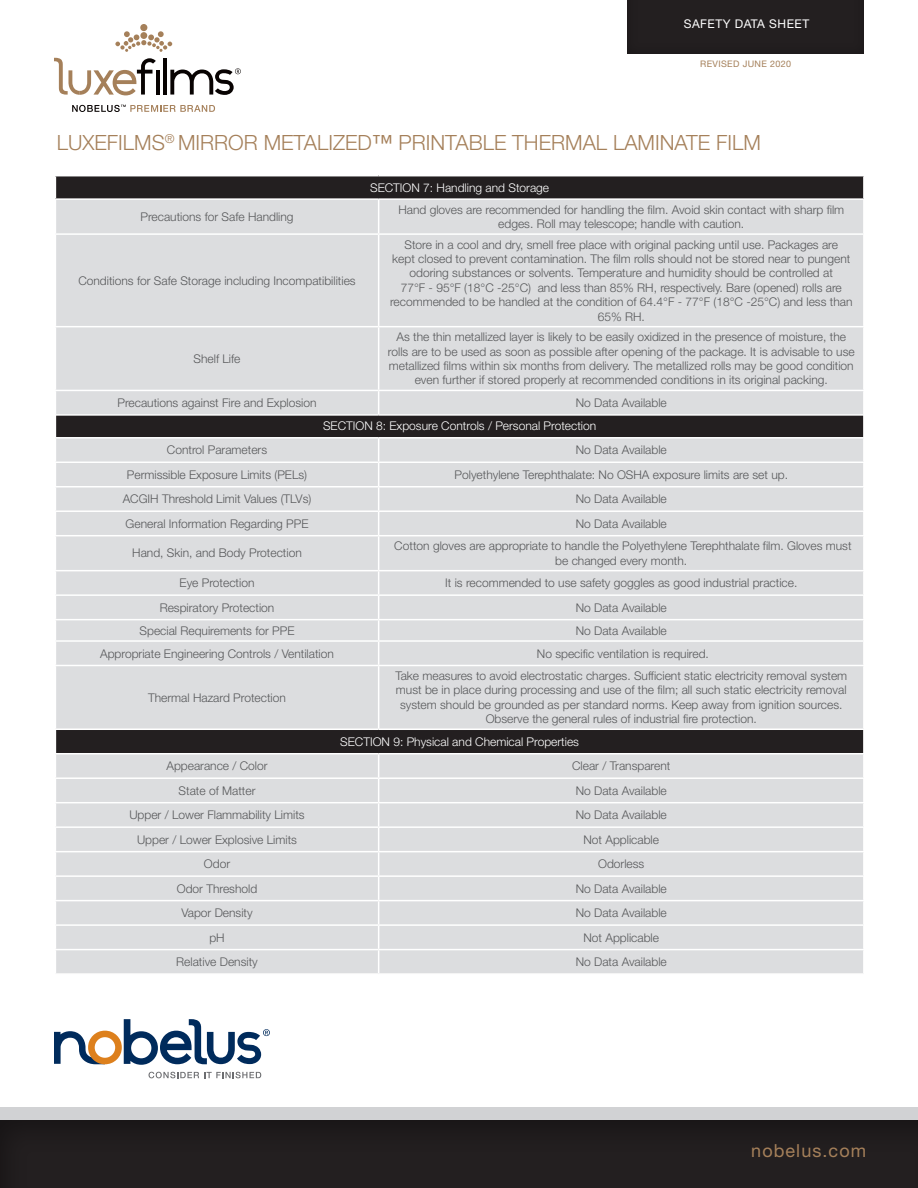
<style>
.page{position:relative;width:918px;height:1188px;background:#fff}
.page>*{position:absolute;margin:0;border:0;box-sizing:border-box;transform-origin:0 0}
.t1{font:300 21px "Helvetica Neue LT Std";color:#a5805a}
.t2{font:18px "Helvetica Neue LT Std";letter-spacing:.06em;color:#a5805a}
.t3{font:300 12px/14.4px "Helvetica Neue LT Std";color:#57585a;text-align:center}
.t4{font:300 12px "Helvetica Neue LT Std";color:#fff}
.t5{font:12px "Helvetica Neue LT Std";letter-spacing:.04em;color:#fff}
.t6{font:9px "Helvetica Neue LT Std";letter-spacing:.04em;color:#a5805a}
.s1{font-weight:400}
</style>
<div class="page">
<div style="left:0;top:1107px;width:918px;height:33px;background:#d1d2d4"></div>
<div style="left:0;top:1119px;width:918px;height:69px;background:#231f20"></div>
<div style="left:625px;top:0;width:240px;height:54px;background:#231f20"></div>
<svg style="left:149px;top:1072px;width:112px;height:6px"></svg>
<svg style="left:54px;top:1019px;width:216px;height:46px"></svg>
<div style="left:56px;top:416px;width:807px;height:21px;background:#231f20"></div>
<div style="left:56px;top:439px;width:807px;height:534px;background:#dcdddf"></div>
<hr style="left:55px;top:462px;width:324px;height:1px;background:#fff">
<hr style="left:379px;top:462px;width:486px;height:1px;background:#fff">
<hr style="left:55px;top:486px;width:324px;height:2px;background:#fff">
<hr style="left:379px;top:486px;width:486px;height:2px;background:#fff">
<hr style="left:55px;top:510px;width:324px;height:2px;background:#fff">
<hr style="left:379px;top:510px;width:486px;height:2px;background:#fff">
<svg style="left:378px;top:439px;width:1px;height:96px"></svg>
<hr style="left:55px;top:535px;width:324px;height:1px;background:#fff">
<hr style="left:379px;top:535px;width:486px;height:1px;background:#fff">
<hr style="left:378px;top:536px;width:1px;height:34px;background:#fff">
<hr style="left:55px;top:570px;width:324px;height:1px;background:#fff">
<hr style="left:379px;top:570px;width:486px;height:1px;background:#fff">
<hr style="left:55px;top:594px;width:324px;height:2px;background:#fff">
<hr style="left:379px;top:594px;width:486px;height:2px;background:#fff">
<hr style="left:55px;top:619px;width:324px;height:1px;background:#fff">
<hr style="left:379px;top:619px;width:486px;height:1px;background:#fff">
<hr style="left:55px;top:640px;width:324px;height:2px;background:#fff">
<hr style="left:379px;top:640px;width:486px;height:2px;background:#fff">
<svg style="left:378px;top:571px;width:1px;height:94px"></svg>
<hr style="left:55px;top:665px;width:324px;height:1px;background:#fff">
<hr style="left:379px;top:665px;width:486px;height:1px;background:#fff">
<hr style="left:378px;top:666px;width:1px;height:63px;background:#fff">
<hr style="left:55px;top:729px;width:324px;height:1px;background:#fff">
<hr style="left:379px;top:729px;width:486px;height:1px;background:#fff">
<hr style="left:55px;top:753px;width:324px;height:1px;background:#fff">
<hr style="left:379px;top:753px;width:486px;height:1px;background:#fff">
<hr style="left:55px;top:777px;width:324px;height:2px;background:#fff">
<hr style="left:379px;top:777px;width:486px;height:2px;background:#fff">
<hr style="left:55px;top:802px;width:324px;height:1px;background:#fff">
<hr style="left:379px;top:802px;width:486px;height:1px;background:#fff">
<hr style="left:55px;top:826px;width:324px;height:2px;background:#fff">
<hr style="left:379px;top:826px;width:486px;height:2px;background:#fff">
<hr style="left:55px;top:851px;width:324px;height:1px;background:#fff">
<hr style="left:379px;top:851px;width:486px;height:1px;background:#fff">
<hr style="left:55px;top:875px;width:324px;height:2px;background:#fff">
<hr style="left:379px;top:875px;width:486px;height:2px;background:#fff">
<hr style="left:55px;top:900px;width:324px;height:1px;background:#fff">
<hr style="left:379px;top:900px;width:486px;height:1px;background:#fff">
<hr style="left:55px;top:924px;width:324px;height:2px;background:#fff">
<hr style="left:379px;top:924px;width:486px;height:2px;background:#fff">
<hr style="left:55px;top:949px;width:324px;height:1px;background:#fff">
<hr style="left:379px;top:949px;width:486px;height:1px;background:#fff">
<svg style="left:378px;top:754px;width:1px;height:219px"></svg>
<svg style="left:54px;top:58px;width:102px;height:37px"></svg>
<hr style="left:156px;top:70px;width:4px;height:25px;background:#080302">
<hr style="left:163px;top:58px;width:4px;height:37px;background:#080302">
<svg style="left:170px;top:68px;width:71px;height:27px"></svg>
<div style="left:140px;top:24px;width:7px;height:7px;background:#a5805a;border-radius:50%"></div>
<svg style="left:115px;top:31px;width:57px;height:21px"></svg>
<svg style="left:72px;top:105px;width:143px;height:7px"></svg>
<div style="left:55px;top:176px;width:809px;height:23px;background:#231f20"></div>
<div style="left:56px;top:200px;width:807px;height:214px;background:#dcdddf"></div>
<hr style="left:55px;top:198px;width:324px;height:2px;background:#fff">
<hr style="left:379px;top:198px;width:486px;height:2px;background:#fff">
<hr style="left:378px;top:200px;width:1px;height:33px;background:#fff">
<hr style="left:55px;top:233px;width:324px;height:2px;background:#fff">
<hr style="left:379px;top:233px;width:486px;height:2px;background:#fff">
<hr style="left:378px;top:235px;width:1px;height:91px;background:#fff">
<hr style="left:55px;top:326px;width:324px;height:1px;background:#fff">
<hr style="left:379px;top:326px;width:486px;height:1px;background:#fff">
<hr style="left:378px;top:327px;width:1px;height:63px;background:#fff">
<hr style="left:55px;top:390px;width:324px;height:1px;background:#fff">
<hr style="left:379px;top:390px;width:486px;height:1px;background:#fff">
<svg style="left:378px;top:391px;width:1px;height:23px"></svg>
<svg style="left:55px;top:176px;width:1px;height:22px"></svg>
<hr style="left:863px;top:176px;width:2px;height:22px;background:#fff">
<p class="t5" style="left:684px;top:17px;width:127px">SAFETY DATA SHEET</p>
<p class="t6" style="left:700px;top:59px;width:93px">REVISED JUNE 2020</p>
<p class="t1" style="left:57px;top:130px;width:706px">LUXEFILMS<sup>®</sup> MIRROR METALIZED<span class="s1">™</span> PRINTABLE THERMAL LAMINATE FILM</p>
<p class="t4" style="left:370px;top:180px;width:180px">SECTION 7: Handling and Storage</p>
<p class="t3" style="left:140px;top:209px;width:155px">Precautions for Safe Handling</p>
<p class="t3" style="left:398px;top:202px;width:447px">Hand gloves are recommended for handling the film. Avoid skin contact with sharp film edges. Roll may telescope; handle with caution.</p>
<p class="t3" style="left:78px;top:273px;width:279px">Conditions for Safe Storage including Incompatibilities</p>
<p class="t3" style="left:194px;top:351px;width:48px">Shelf Life</p>
<p class="t3" style="left:390px;top:237px;width:464px">Store in a cool and dry, smell free place with original packing until use. Packages are<br>kept closed to prevent contamination. The film rolls should not be stored near to pungent odoring substances or solvents. Temperature and humidity should be controlled at<br>77°F - 95°F (18°C -25°C) and less than 85% RH, respectively. Bare (opened) rolls are recommended to be handled at the condition of 64.4°F - 77°F (18°C -25°C) and less than 65% RH.</p>
<p class="t3" style="left:388px;top:330px;width:468px">As the thin metallized layer is likely to be easily oxidized in the presence of moisture, the rolls are to be used as soon as possible after opening of the package. It is advisable to use metallized films within six months from delivery. The metallized rolls may be good condition even further if stored properly at recommended conditions in its original packing.</p>
<p class="t3" style="left:117px;top:395px;width:201px">Precautions against Fire and Explosion</p>
<p class="t3" style="left:576px;top:395px;width:93px">No Data Available</p>
<p class="t4" style="left:323px;top:418px;width:275px">SECTION 8: Exposure Controls / Personal Protection</p>
<p class="t3" style="left:167px;top:443px;width:102px">Control Parameters</p>
<p class="t3" style="left:576px;top:443px;width:93px">No Data Available</p>
<p class="t3" style="left:127px;top:467px;width:182px">Permissible Exposure Limits (PELs)</p>
<p class="t3" style="left:455px;top:467px;width:335px">Polyethylene Terephthalate: No OSHA exposure limits are set up.</p>
<p class="t3" style="left:123px;top:492px;width:190px">ACGIH Threshold Limit Values (TLVs)</p>
<p class="t3" style="left:576px;top:492px;width:93px">No Data Available</p>
<p class="t3" style="left:126px;top:516px;width:184px">General Information Regarding PPE</p>
<p class="t3" style="left:576px;top:516px;width:93px">No Data Available</p>
<p class="t3" style="left:132px;top:546px;width:171px">Hand, Skin, and Body Protection</p>
<p class="t3" style="left:394px;top:539px;width:459px">Cotton gloves are appropriate to handle the Polyethylene Terephthalate film. Gloves must be changed every month.</p>
<p class="t3" style="left:180px;top:575px;width:76px">Eye Protection</p>
<p class="t3" style="left:445px;top:575px;width:354px">It is recommended to use safety goggles as good industrial practice.</p>
<p class="t3" style="left:160px;top:600px;width:116px">Respiratory Protection</p>
<p class="t3" style="left:576px;top:600px;width:93px">No Data Available</p>
<p class="t3" style="left:140px;top:623px;width:156px">Special Requirements for PPE</p>
<p class="t3" style="left:576px;top:623px;width:93px">No Data Available</p>
<p class="t3" style="left:100px;top:646px;width:235px">Appropriate Engineering Controls / Ventilation</p>
<p class="t3" style="left:537px;top:646px;width:174px">No specific ventilation is required.</p>
<p class="t3" style="left:148px;top:690px;width:139px">Thermal Hazard Protection</p>
<p class="t3" style="left:395px;top:668px;width:453px">Take measures to avoid electrostatic charges. Sufficient static electricity removal system must be in place during processing and use of the film; all such static electricity removal system should be grounded as per standard norms. Keep away from ignition sources.<br>Observe the general rules of industrial fire protection.</p>
<p class="t4" style="left:340px;top:734px;width:240px">SECTION 9: Physical and Chemical Properties</p>
<p class="t3" style="left:166px;top:759px;width:103px">Appearance / Color</p>
<p class="t3" style="left:572px;top:759px;width:100px">Clear / Transparent</p>
<p class="t3" style="left:179px;top:783px;width:78px">State of Matter</p>
<p class="t3" style="left:576px;top:783px;width:93px">No Data Available</p>
<p class="t3" style="left:129px;top:808px;width:177px">Upper / Lower Flammability Limits</p>
<p class="t3" style="left:576px;top:808px;width:93px">No Data Available</p>
<p class="t3" style="left:137px;top:832px;width:162px">Upper / Lower Explosive Limits</p>
<p class="t3" style="left:583px;top:832px;width:77px">Not Applicable</p>
<p class="t3" style="left:204px;top:856px;width:28px">Odor</p>
<p class="t3" style="left:598px;top:856px;width:48px">Odorless</p>
<p class="t3" style="left:177px;top:881px;width:82px">Odor Threshold</p>
<p class="t3" style="left:576px;top:881px;width:93px">No Data Available</p>
<p class="t3" style="left:181px;top:905px;width:73px">Vapor Density</p>
<p class="t3" style="left:576px;top:905px;width:93px">No Data Available</p>
<p class="t3" style="left:209px;top:930px;width:17px">pH</p>
<p class="t3" style="left:583px;top:930px;width:77px">Not Applicable</p>
<p class="t3" style="left:176px;top:954px;width:83px">Relative Density</p>
<p class="t3" style="left:576px;top:954px;width:93px">No Data Available</p>
<h2 class="t2" style="left:751px;top:1139px;width:116px">nobelus.com</h2>
</div>
